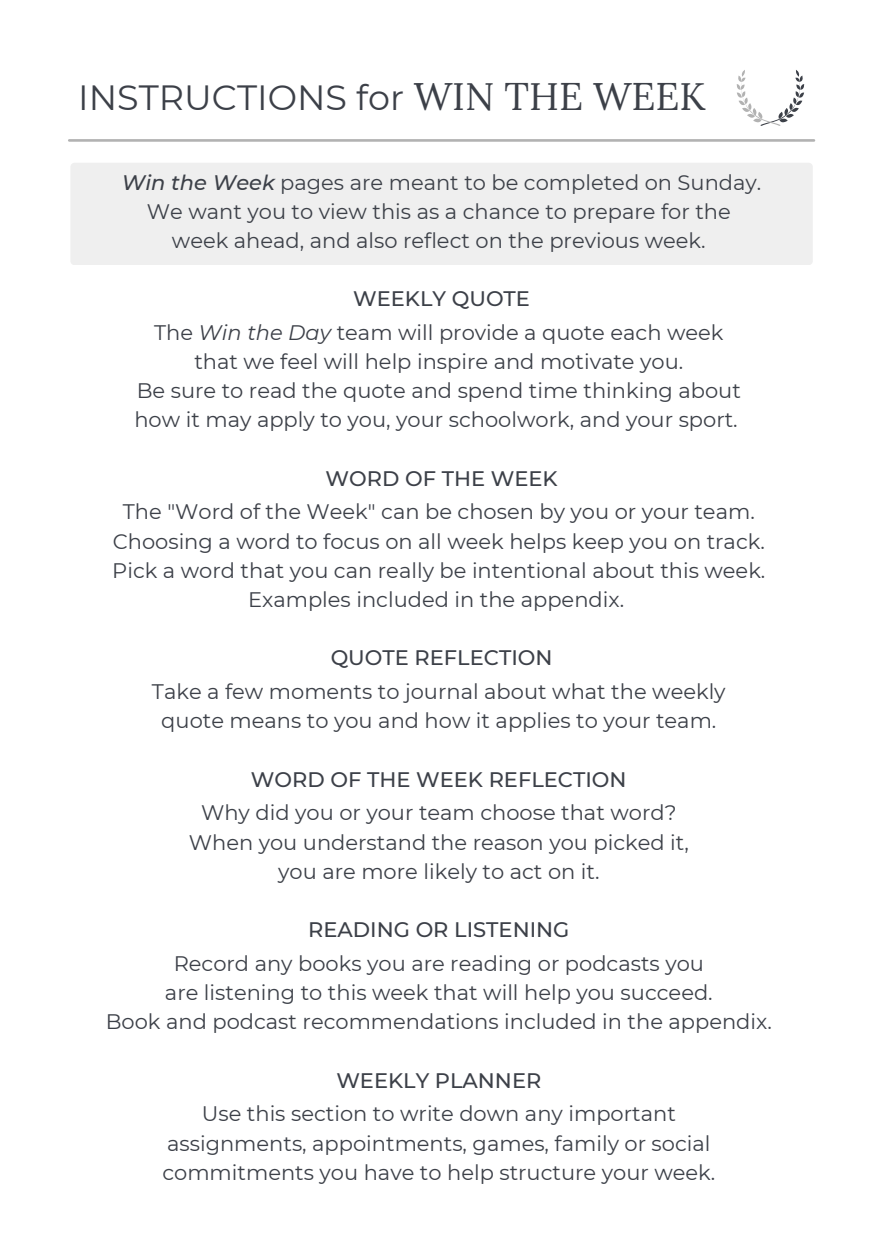
<style>
.page{position:relative;width:882px;height:1260px;background:#fff}
.page>*{position:absolute;margin:0;border:0;box-sizing:border-box;transform-origin:0 0}
.t1{font:35px "Montserrat";color:#3c4048}
.t2{font:21px/29.2px "Montserrat";color:#3c4048;text-align:center}
.t3{font:500 21px "Montserrat";color:#3c4048}
.s1{font-family:"Lora";font-size:38.5px}
.s2{font-weight:500;font-style:italic}
.s3{font-weight:500}
.s4{font-style:italic}
</style>
<div class="page">
<hr style="left:69px;top:139px;width:745px;height:3px;background:#b2b2b2">
<div style="left:70px;top:163px;width:743px;height:102px;background:#efefef;border-radius:4px"></div>
<svg style="left:737px;top:70px;width:67px;height:56px"></svg>
<h2 class="t1" style="left:78px;top:76px;width:629px">INSTRUCTIONS for <span class="s1">WIN THE WEEK</span></h2>
<h1 class="t2" style="left:122px;top:168px;width:641px"><span class="s2">Win the Week</span> pages are meant to be completed on Sunday.<br>We want you to view this as a chance to prepare for the</h1>
<p class="t2" style="left:172px;top:226px;width:535px">week ahead, and also reflect on the previous week.</p>
<p class="t2" style="left:154px;top:282px;width:571px;line-height:33.8px"><span class="s3">WEEKLY QUOTE<br></span>The <span class="s4">Win the Day</span> team will provide a quote each week</p>
<p class="t2" style="left:134px;top:347px;width:608px">that we feel will help inspire and motivate you.<br>Be sure to read the quote and spend time thinking about how it may apply to you, your schoolwork, and your sport.</p>
<p class="t3" style="left:326px;top:465px;width:234px">WORD OF THE WEEK</p>
<p class="t2" style="left:112px;top:497px;width:655px">The "Word of the Week" can be chosen by you or your team.<br>Choosing a word to focus on all week helps keep you on track.<br>Pick a word that you can really be intentional about this week.<br>Examples included in the appendix.</p>
<p class="t3" style="left:331px;top:645px;width:223px">QUOTE REFLECTION</p>
<p class="t2" style="left:152px;top:677px;width:575px">Take a few moments to journal about what the weekly quote means to you and how it applies to your team.</p>
<p class="t3" style="left:251px;top:766px;width:377px">WORD OF THE WEEK REFLECTION</p>
<p class="t2" style="left:189px;top:798px;width:502px">Why did you or your team choose that word?<br>When you understand the reason you picked it, you are more likely to act on it.</p>
<p class="t3" style="left:308px;top:917px;width:263px">READING OR LISTENING</p>
<p class="t2" style="left:106px;top:949px;width:668px">Record any books you are reading or podcasts you<br>are listening to this week that will help you succeed.<br>Book and podcast recommendations included in the appendix.</p>
<p class="t3" style="left:336px;top:1067px;width:207px">WEEKLY PLANNER</p>
<p class="t2" style="left:162px;top:1099px;width:554px">Use this section to write down any important assignments, appointments, games, family or social commitments you have to help structure your week.</p>
</div>
